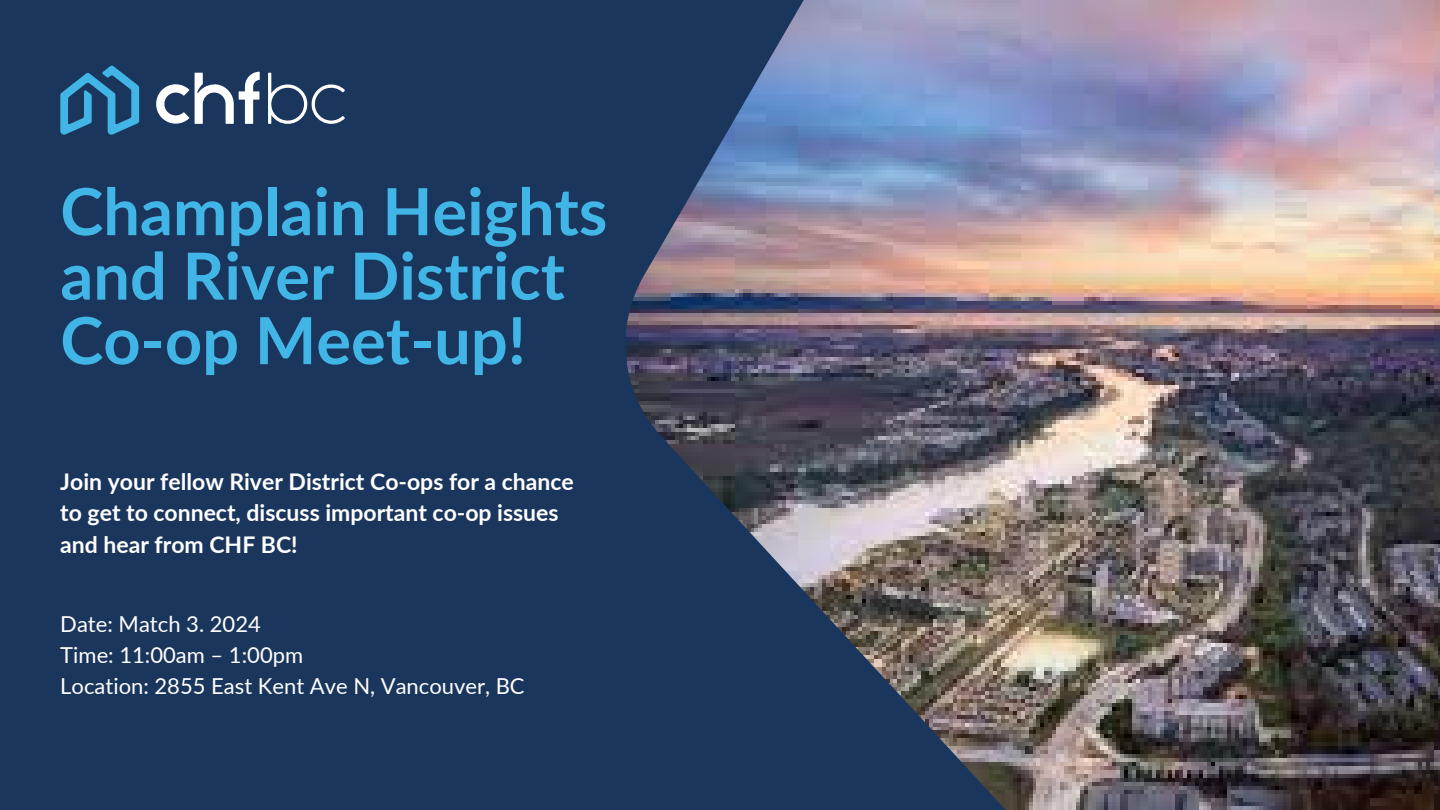
<style>
.page{position:relative;width:1440px;height:810px;background:#fff}
.page>*{position:absolute;margin:0;border:0;box-sizing:border-box;transform-origin:0 0}
.t1{font:700 65px/64.5px "Lato";color:#41b6e6}
.t2{font:700 23px/31.5px "Lato";color:#fff}
.t3{font:22px/30.8px "Lato";color:#fff}
</style>
<div class="page">
<div style="left:0;top:0;width:1294px;height:810px;background:#1b365d"></div>
<img style="left:625px;top:0;width:815px;height:810px">
<svg style="left:60px;top:66px;width:79px;height:69px"></svg>
<svg style="left:156px;top:84px;width:33px;height:40px"></svg>
<svg style="left:195px;top:72px;width:65px;height:52px"></svg>
<svg style="left:268px;top:73px;width:77px;height:51px"></svg>
<h1 class="t1" style="left:60px;top:176px;width:549px">Champlain Heights and River District<br>Co-op Meet-up!</h1>
<p class="t2" style="left:60px;top:464px;width:515px">Join your fellow River District Co-ops for a chance to get to connect, discuss important co-op issues and hear from CHF BC!</p>
<p class="t3" style="left:60px;top:608px;width:466px">Date: Match 3. 2024<br>Time: 11:00am – 1:00pm<br>Location: 2855 East Kent Ave N, Vancouver, BC</p>
</div>
